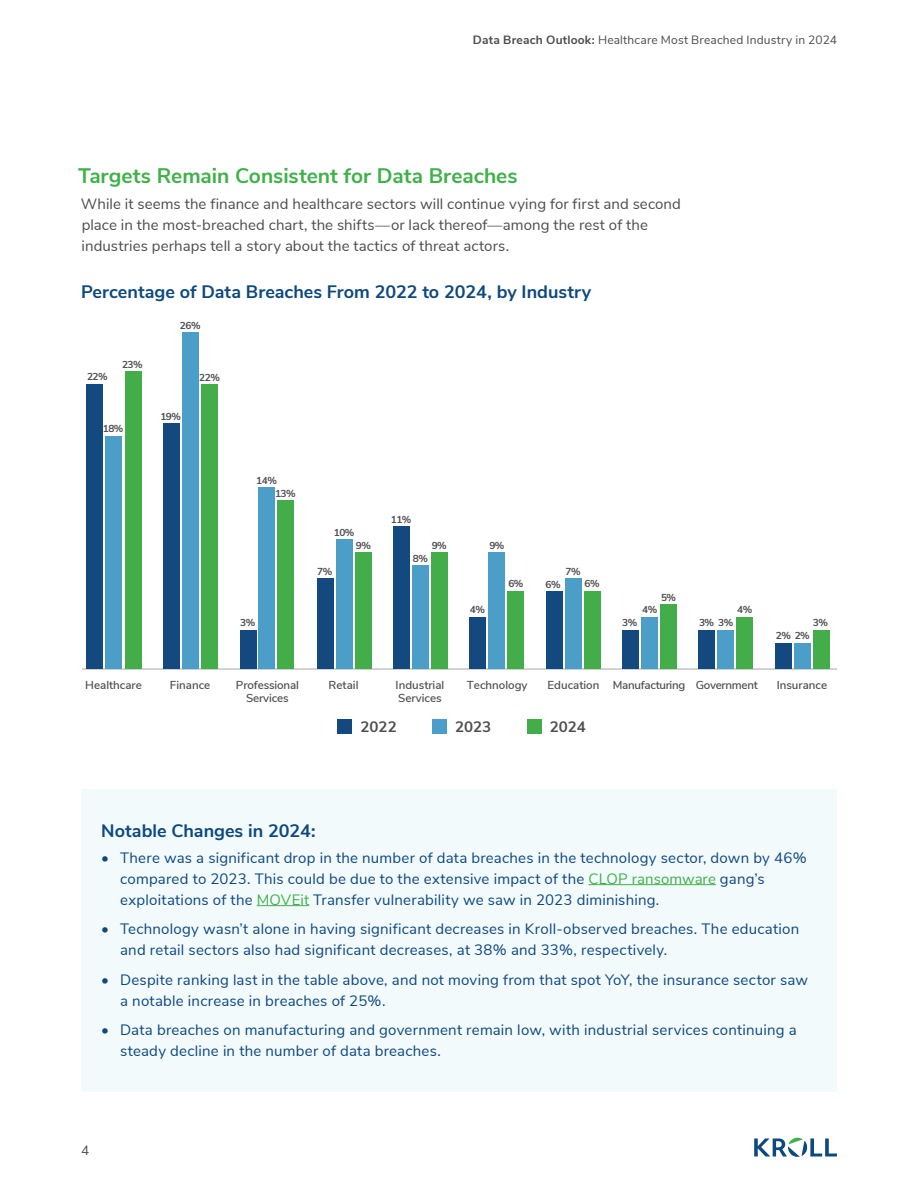
<style>
.page{position:relative;width:918px;height:1188px;background:#fff}
.page>*{position:absolute;margin:0;border:0;box-sizing:border-box;transform-origin:0 0}
.Sub_Head_1_-_Bold_Green_-_14_18{font:700 21px "Nunito Sans";color:#40b149}
.t1{font:800 18.3px "Nunito Sans";color:#14487f}
.Chart_Graphic_Heading_-_bold_Blue_-_12_2{font:700 18px "Nunito Sans";color:#0d487f}
.Sub_Head_2_-_Bold_Grey_-_10_14{font:700 18px "Nunito Sans";color:#0d487f}
.t2{font:700 15.15px "Nunito Sans";color:#4e4d50}
.t3{font:15px/21px "Nunito Sans";letter-spacing:.015em;color:#0d487f}
.Body_Text_-_Regular_Grey_-_10_14{font:15px/21px "Nunito Sans";letter-spacing:.005em;color:#4b4c4d}
.t4{font:13.5px "Nunito Sans";color:#4b4c4d}
.t5{font:12px "Nunito Sans";letter-spacing:.015em;color:#4b4c4d}
.t6{font:600 11.55px/13.6px "Nunito Sans";color:#4e4d50}
.t7{font:600 11.55px "Nunito Sans";letter-spacing:-.025em;color:#4e4d50}
.t8{font:700 10.05px/12.9px "Nunito Sans";letter-spacing:-.05em;color:#4e4d50}
.s1{font-weight:700}
.s2{color:#40b149}
</style>
<div class="page">
<hr style="left:82px;top:669px;width:755px;height:1px;background:#a6a7a8">
<div style="left:338px;top:719px;width:14px;height:15px;background:#13497f"></div>
<div style="left:432px;top:719px;width:15px;height:15px;background:#4b9ec7"></div>
<div style="left:527px;top:719px;width:14px;height:15px;background:#43ae49"></div>
<div style="left:125px;top:372px;width:16px;height:297px;background:#43ae49"></div>
<div style="left:201px;top:384px;width:16px;height:285px;background:#43ae49"></div>
<div style="left:278px;top:501px;width:16px;height:168px;background:#43ae49"></div>
<div style="left:355px;top:553px;width:16px;height:116px;background:#43ae49"></div>
<div style="left:432px;top:553px;width:16px;height:116px;background:#43ae49"></div>
<div style="left:508px;top:591px;width:16px;height:78px;background:#43ae49"></div>
<div style="left:584px;top:591px;width:16px;height:78px;background:#43ae49"></div>
<div style="left:661px;top:604px;width:16px;height:65px;background:#43ae49"></div>
<div style="left:737px;top:617px;width:16px;height:52px;background:#43ae49"></div>
<div style="left:813px;top:630px;width:16px;height:39px;background:#43ae49"></div>
<div style="left:106px;top:436px;width:16px;height:233px;background:#4b9ec7"></div>
<div style="left:182px;top:333px;width:16px;height:336px;background:#4b9ec7"></div>
<div style="left:258px;top:488px;width:17px;height:181px;background:#4b9ec7"></div>
<div style="left:336px;top:540px;width:16px;height:129px;background:#4b9ec7"></div>
<div style="left:412px;top:566px;width:17px;height:103px;background:#4b9ec7"></div>
<div style="left:489px;top:553px;width:16px;height:116px;background:#4b9ec7"></div>
<div style="left:565px;top:578px;width:16px;height:91px;background:#4b9ec7"></div>
<div style="left:641px;top:617px;width:17px;height:52px;background:#4b9ec7"></div>
<div style="left:718px;top:630px;width:16px;height:39px;background:#4b9ec7"></div>
<div style="left:794px;top:643px;width:16px;height:26px;background:#4b9ec7"></div>
<div style="left:87px;top:384px;width:16px;height:285px;background:#13497f"></div>
<div style="left:163px;top:423px;width:16px;height:246px;background:#13497f"></div>
<div style="left:241px;top:630px;width:16px;height:39px;background:#13497f"></div>
<div style="left:317px;top:578px;width:16px;height:91px;background:#13497f"></div>
<div style="left:393px;top:527px;width:17px;height:142px;background:#13497f"></div>
<div style="left:470px;top:617px;width:16px;height:52px;background:#13497f"></div>
<div style="left:546px;top:591px;width:16px;height:78px;background:#13497f"></div>
<div style="left:622px;top:630px;width:17px;height:39px;background:#13497f"></div>
<div style="left:699px;top:630px;width:16px;height:39px;background:#13497f"></div>
<div style="left:775px;top:643px;width:16px;height:26px;background:#13497f"></div>
<div style="left:81px;top:789px;width:756px;height:302px;background:#f2fafc"></div>
<hr style="left:589px;top:884px;width:127px;height:1px;background:#40b149">
<hr style="left:257px;top:905px;width:52px;height:1px;background:#40b149">
<svg style="left:754px;top:1137px;width:83px;height:20px"></svg>
<p class="t5" style="left:473px;top:31px;width:366px"><span class="s1">Data Breach Outlook:</span> Healthcare Most Breached Industry in 2024</p>
<p class="Sub_Head_1_-_Bold_Green_-_14_18" style="left:78px;top:160px;width:441px">Targets Remain Consistent for Data Breaches</p>
<p class="Body_Text_-_Regular_Grey_-_10_14" style="left:81px;top:192px;width:602px">While it seems the finance and healthcare sectors will continue vying for first and second place in the most-breached chart, the shifts—or lack thereof—among the rest of the industries perhaps tell a story about the tactics of threat actors.</p>
<p class="Chart_Graphic_Heading_-_bold_Blue_-_12_2" style="left:81px;top:278px;width:512px">Percentage of Data Breaches From 2022 to 2024, by Industry</p>
<p class="t1" style="left:81px;top:278px;width:529px">Percentage of Data Breaches From 2022 to 2024, by Industry</p>
<p class="t8" style="left:87px;top:370px;width:22px">22%</p>
<p class="t8" style="left:122px;top:357px;width:22px">23%</p>
<p class="t8" style="left:103px;top:422px;width:22px">18%</p>
<p class="t8" style="left:180px;top:318px;width:22px">26%</p>
<p class="t8" style="left:160px;top:409px;width:22px">19%</p>
<p class="t8" style="left:199px;top:370px;width:22px">22%</p>
<p class="t8" style="left:275px;top:473px;width:22px;text-indent:-19px">14%<br>13%</p>
<p class="t8" style="left:240px;top:616px;width:17px">3%</p>
<p class="t8" style="left:334px;top:525px;width:22px">10%</p>
<p class="t8" style="left:317px;top:564px;width:17px">7%</p>
<p class="t8" style="left:356px;top:538px;width:17px">9%</p>
<p class="t8" style="left:391px;top:513px;width:22px">11%</p>
<p class="t8" style="left:432px;top:538px;width:17px">9%</p>
<p class="t8" style="left:413px;top:551px;width:17px">8%</p>
<p class="t8" style="left:489px;top:538px;width:17px">9%</p>
<p class="t8" style="left:566px;top:564px;width:17px">7%</p>
<p class="t8" style="left:470px;top:603px;width:17px">4%</p>
<p class="t8" style="left:508px;top:577px;width:17px">6%</p>
<p class="t8" style="left:546px;top:577px;width:17px">6%</p>
<p class="t8" style="left:585px;top:577px;width:17px">6%</p>
<p class="t8" style="left:661px;top:590px;width:17px">5%</p>
<p class="t8" style="left:642px;top:603px;width:17px">4%</p>
<p class="t8" style="left:737px;top:603px;width:17px">4%</p>
<p class="t8" style="left:622px;top:616px;width:17px">3%</p>
<p class="t8" style="left:699px;top:616px;width:36px">3% 3%</p>
<p class="t8" style="left:813px;top:616px;width:17px">3%</p>
<p class="t8" style="left:776px;top:629px;width:35px">2% 2%</p>
<p class="t6" style="left:85px;top:677px;width:58px">Healthcare</p>
<p class="t6" style="left:170px;top:677px;width:42px">Finance</p>
<p class="t6" style="left:236px;top:677px;width:65px">Professional</p>
<p class="t6" style="left:329px;top:677px;width:31px">Retail</p>
<p class="t6" style="left:467px;top:677px;width:62px">Technology</p>
<p class="t7" style="left:548px;top:676px;width:212px">Education Manufacturing Government</p>
<p class="t6" style="left:777px;top:677px;width:52px">Insurance</p>
<p class="t6" style="left:246px;top:691px;width:44px">Services</p>
<p class="t6" style="left:396px;top:677px;width:50px">Industrial<br>Services</p>
<p class="t2" style="left:361px;top:715px;width:38px">2022</p>
<p class="t2" style="left:455px;top:715px;width:38px">2023</p>
<p class="t2" style="left:550px;top:715px;width:38px">2024</p>
<p class="Sub_Head_2_-_Bold_Grey_-_10_14" style="left:101px;top:817px;width:216px">Notable Changes in 2024:</p>
<p class="t3" style="left:120px;top:846px;width:688px;text-indent:-19px">• There was a significant drop in the number of data breaches in the technology sector, down by 46% compared to 2023. This could be due to the extensive impact of the <span class="s2">CLOP ransomware</span> gang’s exploitations of the <span class="s2">MOVEit</span> Transfer vulnerability we saw in 2023 diminishing.</p>
<p class="t3" style="left:120px;top:917px;width:681px;text-indent:-19px">• Technology wasn’t alone in having significant decreases in Kroll-observed breaches. The education and retail sectors also had significant decreases, at 38% and 33%, respectively.</p>
<p class="t3" style="left:120px;top:968px;width:689px;text-indent:-19px">• Despite ranking last in the table above, and not moving from that spot YoY, the insurance sector saw a notable increase in breaches of 25%.</p>
<p class="t3" style="left:120px;top:1018px;width:678px;text-indent:-19px">• Data breaches on manufacturing and government remain low, with industrial services continuing a steady decline in the number of data breaches.</p>
<p class="t4" style="left:81px;top:1141px;width:10px">4</p>
</div>
